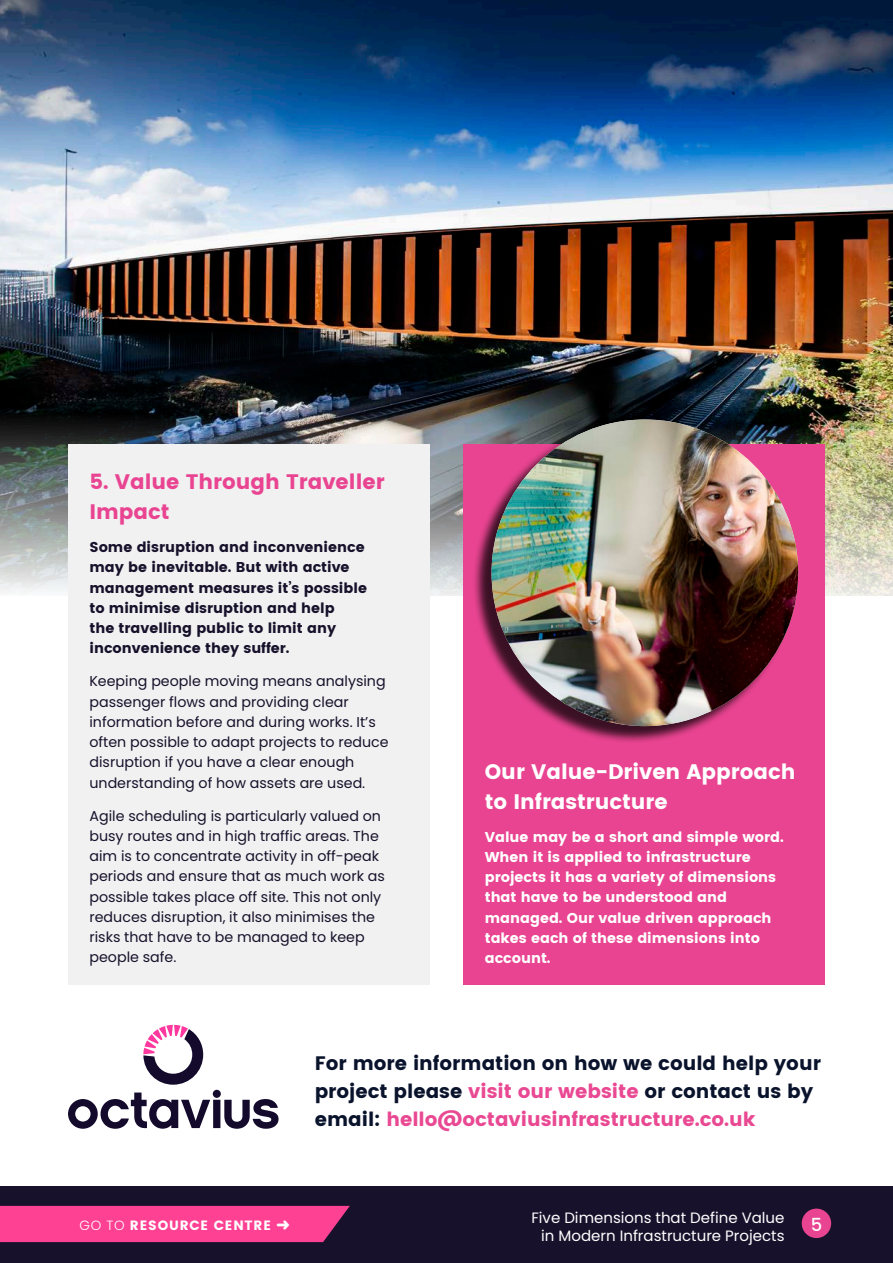
<style>
.page{position:relative;width:893px;height:1263px;background:#fff}
.page>*{position:absolute;margin:0;border:0;box-sizing:border-box;transform-origin:0 0}
.Main_body_text{font:21px/30px "Poppins";color:#fff}
.Main_body_text-2{font:21px/30px "Poppins";color:#e94491}
.Main_body_text-3{font:19.5px/28.2px "Poppins";color:#0a132c}
.t1{font:500 18px "Poppins";color:#fff}
.t2{font:15px/18px "Poppins";color:#fff;text-align:right}
.Main_body_text-4{font:14.25px/20.2px "Poppins";color:#17112b}
.Main_body_text-5{font:14.25px/20.2px "Poppins";color:#fff}
.Main_body_text-6{font:14.25px/20.2px "Poppins";color:#17112b}
.t3{font:13.35px "Poppins";letter-spacing:.06em;color:#fff}
.s1{color:#e94892}
.s2{font-weight:300}
</style>
<div class="page">
<img style="left:0;top:0;width:893px;height:596px">
<div style="left:0;top:1187px;width:893px;height:76px;background:#17112b"></div>
<div style="left:802px;top:1208px;width:29px;height:30px;background:#e94491;border-radius:50%"></div>
<div style="left:68px;top:444px;width:362px;height:540px;background:#f1f1f1"></div>
<div style="left:463px;top:444px;width:362px;height:540px;background:#e94491"></div>
<div style="left:472px;top:421px;width:323px;height:322px;background:#000;opacity:.75"></div>
<img style="left:492px;top:419px;width:306px;height:307px;border-radius:153px">
<svg style="left:143px;top:1025px;width:60px;height:60px"></svg>
<div style="left:213px;top:1090px;width:8px;height:8px;background:#130a2c;border-radius:50%"></div>
<svg style="left:224px;top:1099px;width:55px;height:30px"></svg>
<div style="left:213px;top:1100px;width:7px;height:28px;background:#130a2c"></div>
<svg style="left:68px;top:1092px;width:142px;height:37px"></svg>
<div style="left:0;top:1206px;width:350px;height:36px;background:#ff4194"></div>
<p class="Main_body_text-2" style="left:89px;top:467px;width:297px">5. Value Through Traveller<br>Impact</p>
<p class="Main_body_text-6" style="left:89px;top:537px;width:279px">Some disruption and inconvenience may be inevitable. But with active management measures it’s possible to minimise disruption and help<br>the travelling public to limit any inconvenience they suffer.</p>
<p class="Main_body_text-4" style="left:89px;top:671px;width:301px">Keeping people moving means analysing passenger flows and providing clear information before and during works. It’s often possible to adapt projects to reduce disruption if you have a clear enough understanding of how assets are used.</p>
<p class="Main_body_text-4" style="left:89px;top:805px;width:297px">Agile scheduling is particularly valued on busy routes and in high traffic areas. The aim is to concentrate activity in off-peak periods and ensure that as much work as possible takes place off site. This not only reduces disruption, it also minimises the risks that have to be managed to keep people safe.</p>
<p class="Main_body_text" style="left:485px;top:756px;width:312px">Our Value-Driven Approach to Infrastructure</p>
<p class="Main_body_text-5" style="left:485px;top:827px;width:300px">Value may be a short and simple word.<br>When it is applied to infrastructure projects it has a variety of dimensions that have to be understood and managed. Our value driven approach takes each of these dimensions into account.</p>
<p class="Main_body_text-3" style="left:315px;top:1049px;width:508px">For more information on how we could help your project please <span class="s1">visit our website</span> or contact us by email: <span class="s1">hello@octaviusinfrastructure.co.uk</span></p>
<p class="t3" style="left:79px;top:1218px;width:212px"><span class="s2">GO TO</span> RESOURCE CENTRE ➜</p>
<p class="t2" style="left:531px;top:1209px;width:255px">Five Dimensions that Define Value in Modern Infrastructure Projects</p>
<p class="t1" style="left:811px;top:1214px;width:13px">5</p>
</div>
